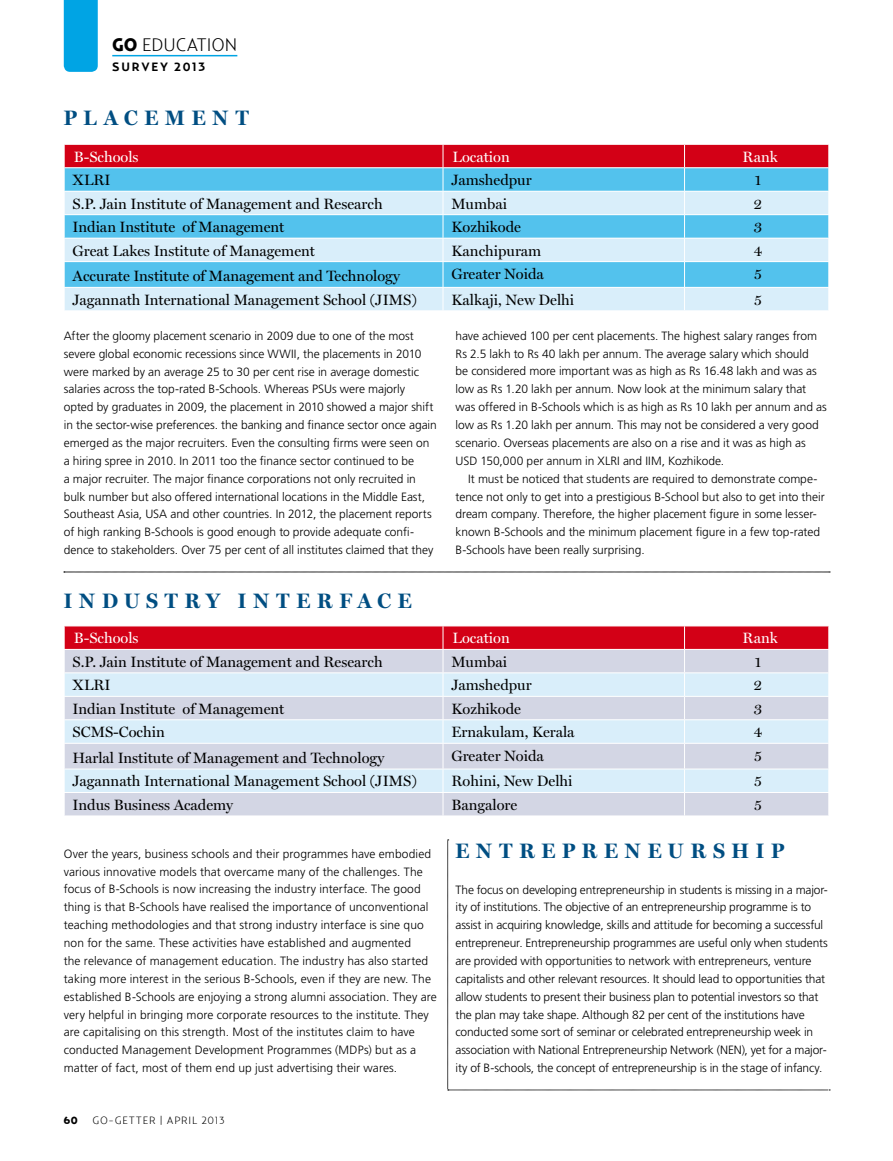
<style>
.page{position:relative;width:893px;height:1161px;background:#fff}
.page>*{position:absolute;margin:0;border:0;box-sizing:border-box;transform-origin:0 0}
.t1{font:700 21px "Miller Display";letter-spacing:.33em;color:#004e82}
.t2{font:300 18px "Relay";letter-spacing:-.005em;color:#000}
.t3{font:15px "Miller Display";color:#000}
.t4{font:15px "Miller Display";color:#fff}
.t5{font:300 12px/17.9px "Frutiger";letter-spacing:-.005em;color:#000}
.t6{font:700 12px "Relay";letter-spacing:.155em;color:#000}
.t7{font:300 10.5px "Relay";letter-spacing:.07em;color:#000}
.t8{font:900 10.5px "Relay";color:#000}
.s1{font-weight:900}
</style>
<div class="page">
<hr style="left:112px;top:55px;width:125px;height:1px;background:#00a4e4">
<div style="left:64px;top:0;width:34px;height:72px;background:#00a4e4"></div>
<svg style="left:64px;top:144px;width:765px;height:166px;background:#a1bcd6"></svg>
<svg style="left:64px;top:626px;width:765px;height:189px;background:#d7c7d4"></svg>
<hr style="left:684px;top:792px;width:145px;height:1px;background:#fff">
<svg style="left:64px;top:572px;width:766px;height:1px"></svg>
<svg style="left:447px;top:840px;width:383px;height:251px"></svg>
<h2 class="t2" style="left:112px;top:34px;width:126px"><span class="s1">GO</span> EDUCATION</h2>
<p class="t6" style="left:112px;top:60px;width:94px">SURVEY 2013</p>
<h1 class="t1" style="left:64px;top:106px;width:186px">PLACEMENT</h1>
<p class="t4" style="left:74px;top:148px;width:66px">B-Schools</p>
<p class="t4" style="left:453px;top:148px;width:59px">Location</p>
<p class="t4" style="left:743px;top:148px;width:37px">Rank</p>
<p class="t3" style="left:73px;top:171px;width:40px">XLRI</p>
<p class="t3" style="left:451px;top:171px;width:82px">Jamshedpur</p>
<p class="t3" style="left:755px;top:171px;width:8px">1</p>
<p class="t3" style="left:73px;top:195px;width:312px">S.P. Jain Institute of Management and Research</p>
<p class="t3" style="left:451px;top:195px;width:57px">Mumbai</p>
<p class="t3" style="left:754px;top:195px;width:10px">2</p>
<p class="t3" style="left:73px;top:218px;width:213px">Indian Institute of Management</p>
<p class="t3" style="left:451px;top:218px;width:71px">Kozhikode</p>
<p class="t3" style="left:754px;top:218px;width:10px">3</p>
<p class="t3" style="left:73px;top:242px;width:244px">Great Lakes Institute of Management</p>
<p class="t3" style="left:451px;top:242px;width:91px">Kanchipuram</p>
<p class="t3" style="left:754px;top:242px;width:10px">4</p>
<p class="t3" style="left:73px;top:268px;width:329px">Accurate Institute of Management and Technology</p>
<p class="t3" style="left:451px;top:265px;width:94px">Greater Noida</p>
<p class="t3" style="left:754px;top:265px;width:9px">5</p>
<p class="t3" style="left:73px;top:291px;width:346px">Jagannath International Management School (JIMS)</p>
<p class="t3" style="left:451px;top:291px;width:124px">Kalkaji, New Delhi</p>
<p class="t3" style="left:754px;top:291px;width:9px">5</p>
<p class="t5" style="left:64px;top:327px;width:375px">After the gloomy placement scenario in 2009 due to one of the most severe global economic recessions since WWII, the placements in 2010 were marked by an average 25 to 30 per cent rise in average domestic salaries across the top-rated B-Schools. Whereas PSUs were majorly opted by graduates in 2009, the placement in 2010 showed a major shift in the sector-wise preferences. the banking and finance sector once again emerged as the major recruiters. Even the consulting firms were seen on a hiring spree in 2010. In 2011 too the finance sector continued to be<br>a major recruiter. The major finance corporations not only recruited in bulk number but also offered international locations in the Middle East, Southeast Asia, USA and other countries. In 2012, the placement reports of high ranking B-Schools is good enough to provide adequate confi&shy;dence to stakeholders. Over 75 per cent of all institutes claimed that they</p>
<p class="t5" style="left:455px;top:327px;width:373px">have achieved 100 per cent placements. The highest salary ranges from Rs 2.5 lakh to Rs 40 lakh per annum. The average salary which should<br>be considered more important was as high as Rs 16.48 lakh and was as low as Rs 1.20 lakh per annum. Now look at the minimum salary that was offered in B-Schools which is as high as Rs 10 lakh per annum and as low as Rs 1.20 lakh per annum. This may not be considered a very good scenario. Overseas placements are also on a rise and it was as high as USD 150,000 per annum in XLRI and IIM, Kozhikode.</p>
<p class="t5" style="left:455px;top:469px;width:371px;text-indent:13px">It must be noticed that students are required to demonstrate compe&shy;tence not only to get into a prestigious B-School but also to get into their dream company. Therefore, the higher placement figure in some lesser&shy;known B-Schools and the minimum placement figure in a few top-rated B-Schools have been really surprising.</p>
<h1 class="t1" style="left:64px;top:588px;width:349px">INDUSTRY INTERFACE</h1>
<p class="t4" style="left:74px;top:630px;width:66px">B-Schools</p>
<p class="t4" style="left:453px;top:630px;width:59px">Location</p>
<p class="t4" style="left:743px;top:630px;width:37px">Rank</p>
<p class="t3" style="left:73px;top:653px;width:312px">S.P. Jain Institute of Management and Research</p>
<p class="t3" style="left:451px;top:653px;width:57px">Mumbai</p>
<p class="t3" style="left:755px;top:653px;width:8px">1</p>
<p class="t3" style="left:73px;top:676px;width:40px">XLRI</p>
<p class="t3" style="left:451px;top:676px;width:82px">Jamshedpur</p>
<p class="t3" style="left:754px;top:676px;width:10px">2</p>
<p class="t3" style="left:73px;top:700px;width:213px">Indian Institute of Management</p>
<p class="t3" style="left:451px;top:700px;width:71px">Kozhikode</p>
<p class="t3" style="left:754px;top:700px;width:10px">3</p>
<p class="t3" style="left:73px;top:723px;width:94px">SCMS-Cochin</p>
<p class="t3" style="left:451px;top:723px;width:125px">Ernakulam, Kerala</p>
<p class="t3" style="left:754px;top:723px;width:10px">4</p>
<p class="t3" style="left:73px;top:749px;width:313px">Harlal Institute of Management and Technology</p>
<p class="t3" style="left:451px;top:747px;width:94px">Greater Noida</p>
<p class="t3" style="left:754px;top:747px;width:9px">5</p>
<p class="t3" style="left:73px;top:773px;width:346px">Jagannath International Management School (JIMS)</p>
<p class="t3" style="left:451px;top:773px;width:122px">Rohini, New Delhi</p>
<p class="t3" style="left:754px;top:773px;width:9px">5</p>
<p class="t3" style="left:73px;top:796px;width:162px">Indus Business Academy</p>
<p class="t3" style="left:451px;top:796px;width:67px">Bangalore</p>
<p class="t3" style="left:754px;top:796px;width:9px">5</p>
<p class="t5" style="left:64px;top:845px;width:374px">Over the years, business schools and their programmes have embodied various innovative models that overcame many of the challenges. The focus of B-Schools is now increasing the industry interface. The good thing is that B-Schools have realised the importance of unconventional teaching methodologies and that strong industry interface is sine quo non for the same. These activities have established and augmented<br>the relevance of management education. The industry has also started taking more interest in the serious B-Schools, even if they are new. The established B-Schools are enjoying a strong alumni association. They are very helpful in bringing more corporate resources to the institute. They are capitalising on this strength. Most of the institutes claim to have conducted Management Development Programmes (MDPs) but as a matter of fact, most of them end up just advertising their wares.</p>
<h1 class="t1" style="left:455px;top:838px;width:330px">ENTREPRENEURSHIP</h1>
<p class="t5" style="left:455px;top:880px;width:374px">The focus on developing entrepreneurship in students is missing in a major&shy;ity of institutions. The objective of an entrepreneurship programme is to assist in acquiring knowledge, skills and attitude for becoming a successful entrepreneur. Entrepreneurship programmes are useful only when students are provided with opportunities to network with entrepreneurs, venture capitalists and other relevant resources. It should lead to opportunities that allow students to present their business plan to potential investors so that the plan may take shape. Although 82 per cent of the institutions have conducted some sort of seminar or celebrated entrepreneurship week in association with National Entrepreneurship Network (NEN), yet for a major&shy;ity of B-schools, the concept of entrepreneurship is in the stage of infancy.</p>
<p class="t8" style="left:64px;top:1114px;width:16px">60</p>
<p class="t7" style="left:92px;top:1114px;width:134px">GO-GETTER | APRIL 2013</p>
</div>
